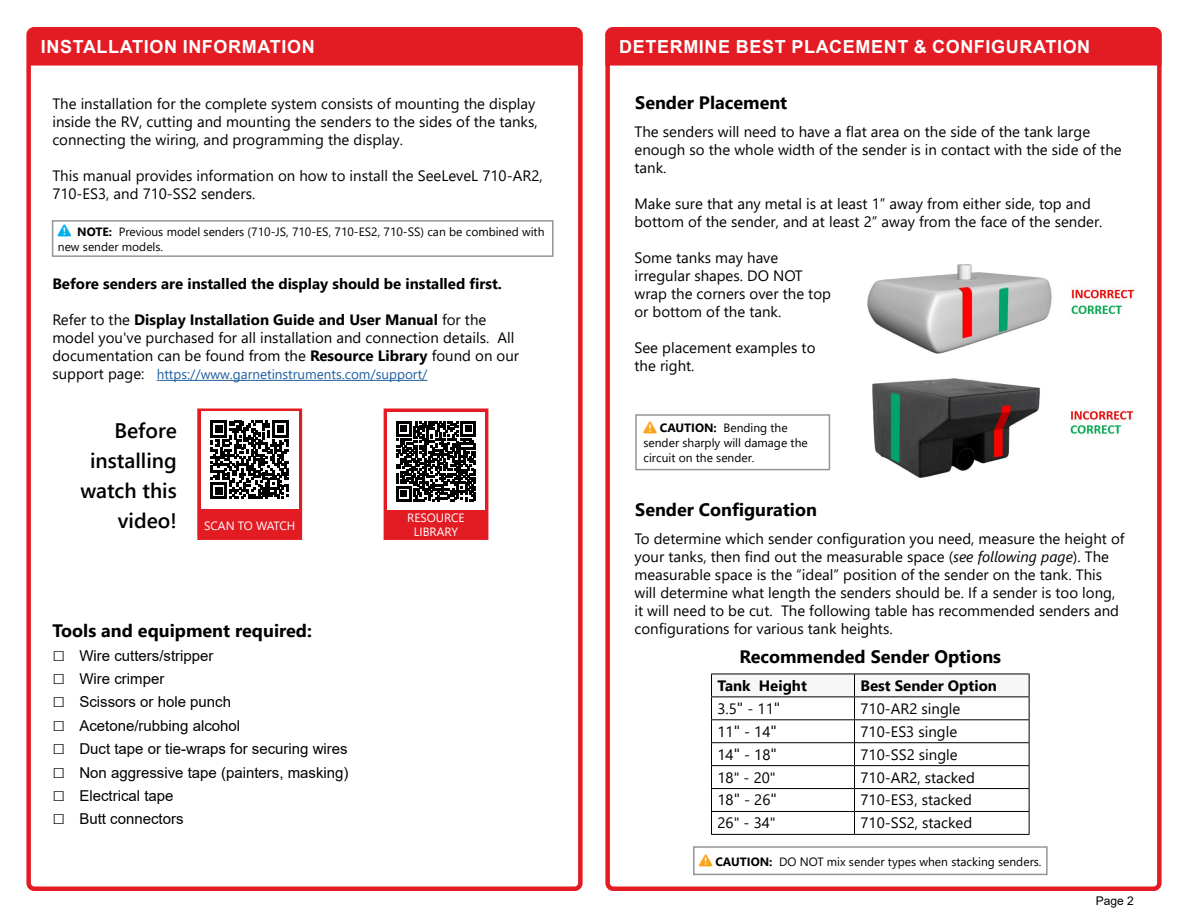
<style>
.page{position:relative;width:1188px;height:918px;background:#fff}
.page>*{position:absolute;margin:0;border:0;box-sizing:border-box;transform-origin:0 0}
.t1{font:600 21px/30px "Segoe UI";color:#000;text-align:right}
.t2{font:700 18px "Segoe UI";color:#000}
.t3{font:700 18px "Arial";letter-spacing:.035em;color:#fff}
.t4{font:15px/18px "Segoe UI";color:#000}
.t5{font:15px "Arial";color:#000}
.t6{font:700 15px "Segoe UI";color:#000}
.t7{font:13.5px "Segoe UI";color:#215e9e}
.t8{font:12px/15px "Segoe UI";color:#000}
.t9{font:12px/14.4px "Segoe UI";color:#fff;text-align:center}
.t10{font:12px "Segoe UI";letter-spacing:-.02em;color:#fff}
.t11{font:12px "Arial";color:#000}
.s1{font-weight:700}
.s2{font-size:15px;color:#000}
.s3{font-family:"Segoe UI";font-size:21px}
.s4{font-style:italic}
</style>
<div class="page">
<div style="left:26px;top:27px;width:557px;height:864px;border:4px solid #e31b23;border-radius:6px"></div>
<div style="left:605px;top:27px;width:557px;height:864px;border:4px solid #e31b23;border-radius:6px"></div>
<hr style="left:711px;top:834px;width:144px;height:1px;background:#000">
<svg style="left:711px;top:674px;width:319px;height:160px"></svg>
<hr style="left:855px;top:834px;width:175px;height:1px;background:#000">
<img style="left:867px;top:264px;width:268px;height:214px">
<div style="left:605px;top:28px;width:557px;height:38px;background:#e31b23"></div>
<div style="left:27px;top:28px;width:556px;height:38px;background:#e31b23"></div>
<hr style="left:157px;top:380px;width:270px;height:1px;background:#215e9e">
<div style="left:635px;top:414px;width:195px;height:56px;border:2px solid #939598"></div>
<div style="left:693px;top:846px;width:355px;height:29px;border:2px solid #939598"></div>
<div style="left:52px;top:220px;width:502px;height:37px;border:2px solid #939598"></div>
<div style="left:197px;top:408px;width:105px;height:132px;background:#e31b23;border:2px solid #e31b23"></div>
<div style="left:201px;top:411px;width:97px;height:97px;background:#fff"></div>
<svg style="left:211px;top:421px;width:78px;height:78px"></svg>
<div style="left:384px;top:408px;width:104px;height:132px;background:#e31b23;border:2px solid #e31b23"></div>
<div style="left:387px;top:413px;width:98px;height:97px;background:#fff"></div>
<svg style="left:396px;top:421px;width:80px;height:80px"></svg>
<p class="t3" style="left:41px;top:34px;width:275px">INSTALLATION INFORMATION</p>
<p class="t4" style="left:52px;top:94px;width:487px">The installation for the complete system consists of mounting the display inside the RV, cutting and mounting the senders to the sides of the tanks, connecting the wiring, and programming the display.</p>
<p class="t4" style="left:52px;top:166px;width:492px">This manual provides information on how to install the SeeLeveL 710-AR2,<br>710-ES3, and 710-SS2 senders.</p>
<p class="t8" style="left:58px;top:223px;width:488px;text-indent:19px"><span class="s1">NOTE:</span> Previous model senders (710-JS, 710-ES, 710-ES2, 710-SS) can be combined with new sender models.</p>
<p class="t6" style="left:52px;top:270px;width:451px">Before senders are installed the display should be installed first.</p>
<p class="t4" style="left:52px;top:310px;width:468px">Refer to the <span class="s1">Display Installation Guide and User Manual</span> for the model you've purchased for all installation and connection details. All documentation can be found from the <span class="s1">Resource Library</span> found on our</p>
<p class="t7" style="left:52px;top:362px;width:377px"><span class="s2">support page:</span> https://www.garnetinstruments.com/support/</p>
<h1 class="t1" style="left:80px;top:414px;width:98px">Before installing watch this video!</h1>
<p class="t10" style="left:204px;top:515px;width:93px">SCAN TO WATCH</p>
<p class="t2" style="left:52px;top:614px;width:261px">Tools and equipment required:</p>
<p class="t5" style="left:52px;top:645px;width:163px"><span class="s3">□</span> Wire cutters/stripper</p>
<p class="t5" style="left:52px;top:668px;width:113px"><span class="s3">□</span> Wire crimper</p>
<p class="t5" style="left:52px;top:692px;width:180px"><span class="s3">□</span> Scissors or hole punch</p>
<p class="t5" style="left:52px;top:715px;width:189px"><span class="s3">□</span> Acetone/rubbing alcohol</p>
<p class="t5" style="left:52px;top:739px;width:297px"><span class="s3">□</span> Duct tape or tie-wraps for securing wires</p>
<p class="t5" style="left:52px;top:762px;width:298px"><span class="s3">□</span> Non aggressive tape (painters, masking)</p>
<p class="t5" style="left:52px;top:785px;width:123px"><span class="s3">□</span> Electrical tape</p>
<p class="t5" style="left:52px;top:809px;width:133px"><span class="s3">□</span> Butt connectors</p>
<p class="t9" style="left:407px;top:509px;width:59px">RESOURCE<br>LIBRARY</p>
<p class="t3" style="left:619px;top:34px;width:473px">DETERMINE BEST PLACEMENT &amp; CONFIGURATION</p>
<p class="t2" style="left:635px;top:86px;width:154px">Sender Placement</p>
<p class="t4" style="left:634px;top:121px;width:489px">The senders will need to have a flat area on the side of the tank large enough so the whole width of the sender is in contact with the side of the tank.</p>
<p class="t4" style="left:634px;top:193px;width:470px">Make sure that any metal is at least 1” away from either side, top and bottom of the sender, and at least 2” away from the face of the sender.</p>
<p class="t4" style="left:634px;top:247px;width:198px">Some tanks may have irregular shapes. DO NOT wrap the corners over the top or bottom of the tank.</p>
<p class="t4" style="left:634px;top:337px;width:182px">See placement examples to the right.</p>
<p class="t8" style="left:644px;top:419px;width:166px;text-indent:16px"><span class="s1">CAUTION:</span> Bending the sender sharply will damage the circuit on the sender.</p>
<p class="t2" style="left:635px;top:493px;width:183px">Sender Configuration</p>
<p class="t4" style="left:634px;top:528px;width:492px">To determine which sender configuration you need, measure the height of your tanks, then find out the measurable space (<span class="s4">see following page</span>). The measurable space is the “ideal” position of the sender on the tank. This will determine what length the senders should be. If a sender is too long, it will need to be cut. The following table has recommended senders and configurations for various tank heights.</p>
<p class="t2" style="left:739px;top:640px;width:263px">Recommended Sender Options</p>
<p class="t6" style="left:718px;top:671px;width:91px">Tank Height</p>
<p class="t6" style="left:860px;top:671px;width:138px">Best Sender Option</p>
<p class="t4" style="left:718px;top:698px;width:64px">3.5" - 11"</p>
<p class="t4" style="left:860px;top:698px;width:101px">710-AR2 single</p>
<p class="t4" style="left:718px;top:721px;width:61px">11" - 14"</p>
<p class="t4" style="left:860px;top:721px;width:98px">710-ES3 single</p>
<p class="t4" style="left:718px;top:744px;width:61px">14" - 18"</p>
<p class="t4" style="left:860px;top:744px;width:99px">710-SS2 single</p>
<p class="t4" style="left:718px;top:767px;width:60px">18" - 20"</p>
<p class="t4" style="left:860px;top:767px;width:116px">710-AR2, stacked</p>
<p class="t4" style="left:718px;top:790px;width:61px">18" - 26"</p>
<p class="t4" style="left:860px;top:790px;width:113px">710-ES3, stacked</p>
<p class="t4" style="left:718px;top:813px;width:60px">26" - 34"</p>
<p class="t4" style="left:860px;top:813px;width:113px">710-SS2, stacked</p>
<p class="t8" style="left:715px;top:853px;width:328px"><span class="s1">CAUTION:</span> DO NOT mix sender types when stacking senders.</p>
<p class="t11" style="left:1096px;top:893px;width:40px">Page 2</p>
</div>
